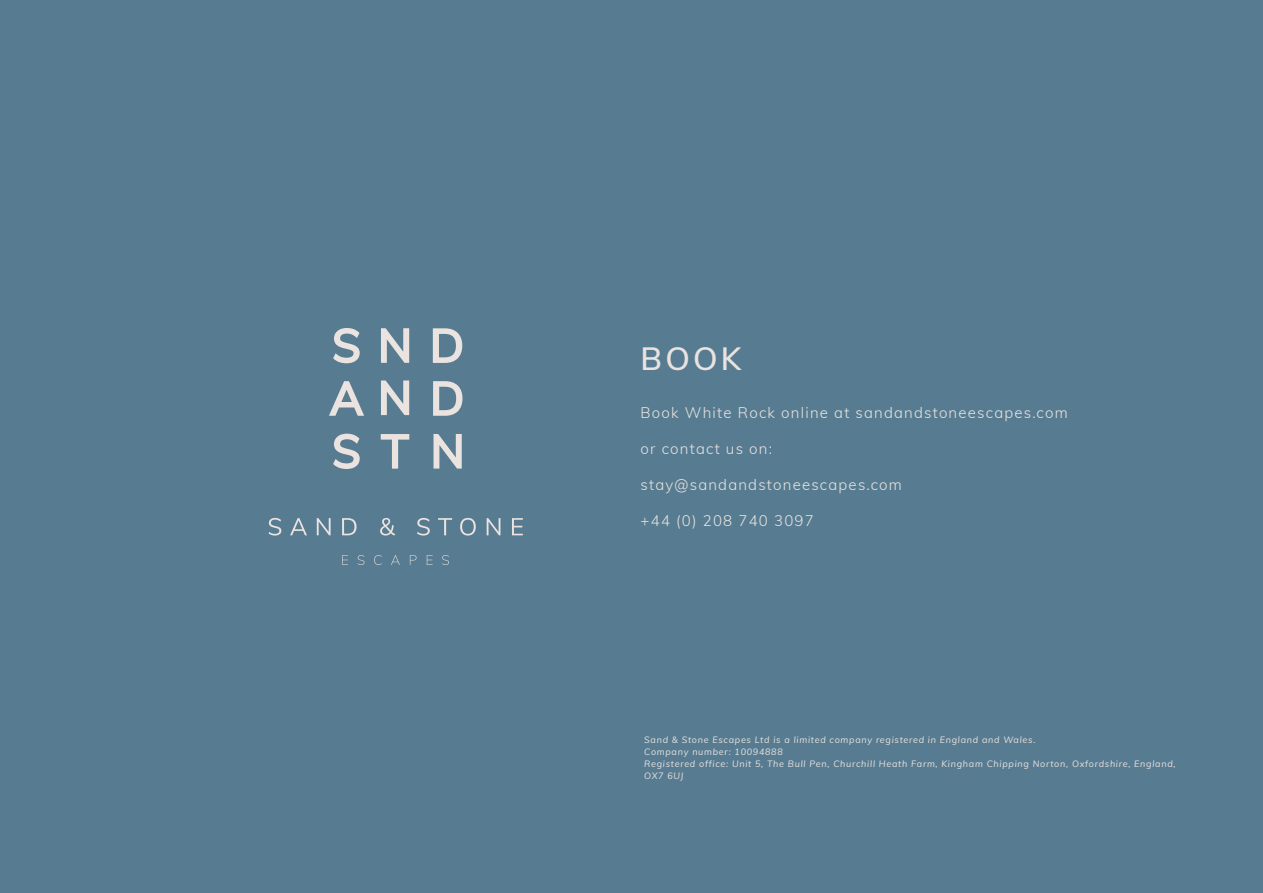
<style>
.page{position:relative;width:1263px;height:893px;background:#577c92}
.page>*{position:absolute;margin:0;border:0;box-sizing:border-box;transform-origin:0 0}
.t1{font:600 31.5px "Muli";color:#eae3df}
.t2{font:300 15px "Muli";letter-spacing:.08em;color:#eae3df}
.t3{font:italic 9px/12px "Muli";letter-spacing:.08em;color:#eae3df}
</style>
<div class="page">
<svg style="left:342px;top:555px;width:6px;height:10px"></svg>
<svg style="left:358px;top:555px;width:6px;height:10px"></svg>
<svg style="left:374px;top:555px;width:8px;height:10px"></svg>
<svg style="left:391px;top:555px;width:9px;height:10px"></svg>
<svg style="left:410px;top:555px;width:6px;height:10px"></svg>
<svg style="left:427px;top:555px;width:6px;height:10px"></svg>
<svg style="left:442px;top:555px;width:7px;height:10px"></svg>
<svg style="left:269px;top:518px;width:12px;height:17px"></svg>
<svg style="left:290px;top:518px;width:17px;height:17px"></svg>
<svg style="left:317px;top:518px;width:14px;height:17px"></svg>
<svg style="left:342px;top:518px;width:14px;height:17px"></svg>
<svg style="left:380px;top:518px;width:15px;height:18px"></svg>
<svg style="left:417px;top:518px;width:13px;height:17px"></svg>
<svg style="left:438px;top:518px;width:14px;height:17px"></svg>
<svg style="left:460px;top:518px;width:16px;height:17px"></svg>
<svg style="left:487px;top:518px;width:13px;height:17px"></svg>
<svg style="left:512px;top:518px;width:11px;height:17px"></svg>
<svg style="left:333px;top:328px;width:27px;height:35px"></svg>
<svg style="left:333px;top:434px;width:27px;height:35px"></svg>
<svg style="left:433px;top:328px;width:29px;height:35px"></svg>
<svg style="left:381px;top:328px;width:28px;height:35px"></svg>
<svg style="left:381px;top:380px;width:28px;height:35px"></svg>
<svg style="left:329px;top:381px;width:35px;height:35px"></svg>
<svg style="left:433px;top:381px;width:29px;height:35px"></svg>
<svg style="left:381px;top:434px;width:28px;height:35px"></svg>
<svg style="left:433px;top:434px;width:29px;height:35px"></svg>
<h1 class="t1" style="left:641px;top:336px;width:102px">BOOK</h1>
<h2 class="t2" style="left:641px;top:402px;width:429px">Book White Rock online at sandandstoneescapes.com</h2>
<h2 class="t2" style="left:641px;top:438px;width:133px">or contact us on:</h2>
<h2 class="t2" style="left:641px;top:474px;width:263px">stay@sandandstoneescapes.com</h2>
<h2 class="t2" style="left:641px;top:510px;width:175px">+44 (0) 208 740 3097</h2>
<p class="t3" style="left:644px;top:733px;width:533px">Sand &amp; Stone Escapes Ltd is a limited company registered in England and Wales.<br>Company number: 10094888<br>Registered office: Unit 5, The Bull Pen, Churchill Heath Farm, Kingham Chipping Norton, Oxfordshire, England, OX7 6UJ</p>
</div>
